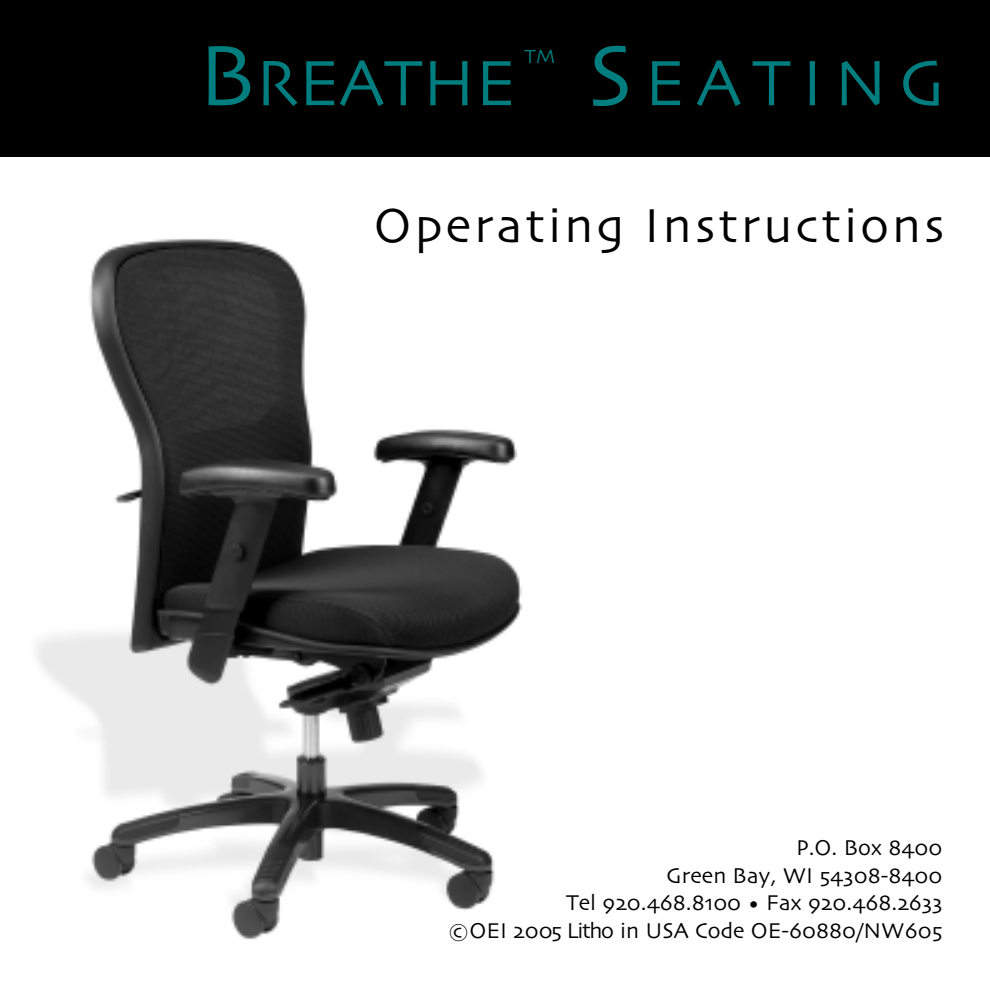
<style>
.page{position:relative;width:990px;height:990px;background:#fff}
.page>*{position:absolute;margin:0;border:0;box-sizing:border-box;transform-origin:0 0}
.t1{font:67.5px "Skia";letter-spacing:.085em;color:#007d7f}
.t2{font:50px "Skia";letter-spacing:.06em;color:#000}
.t3{font:22.5px/27.5px "Skia";color:#000;text-align:right}
.t4{font:20px "Skia";color:#007d7f}
.s1{font-size:90px}
</style>
<div class="page">
<div style="left:0;top:0;width:990px;height:158px;background:#000"></div>
<img style="left:36px;top:238px;width:487px;height:702px">
<h1 class="t1" style="left:198px;top:42px;width:748px"><span class="s1">B</span>REATHE <span class="s1">S</span>EATING</h1>
<p class="t4" style="left:525px;top:45px;width:32px">TM</p>
<h2 class="t2" style="left:374px;top:196px;width:572px">Operating Instructions</h2>
<p class="t3" style="left:448px;top:834px;width:496px">P.O. Box 8400<br>Green Bay, WI 54308-8400<br>Tel 920.468.8100 • Fax 920.468.2633<br>©OEI 2005 Litho in USA Code OE-60880/NW605</p>
</div>
